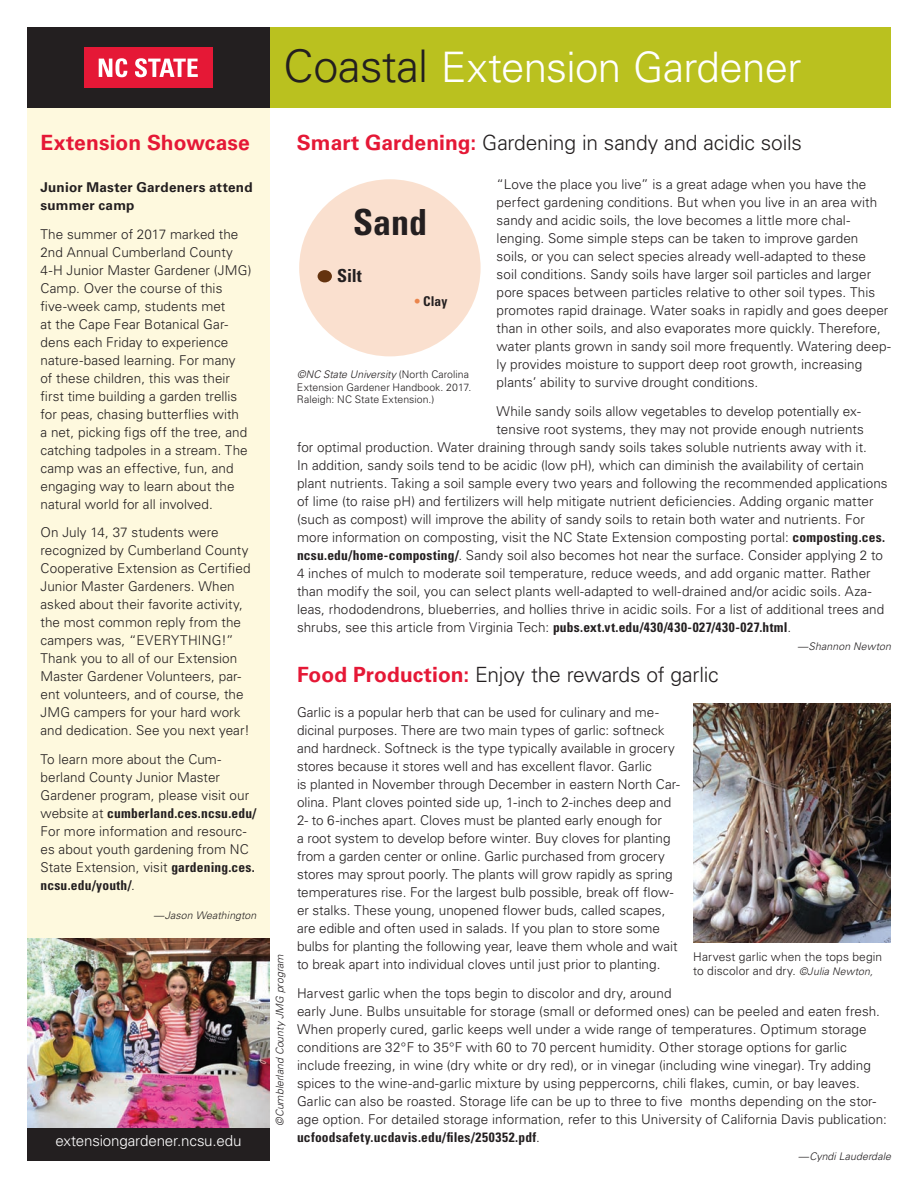
<style>
.page{position:relative;width:918px;height:1188px;background:#fff}
.page>*{position:absolute;margin:0;border:0;box-sizing:border-box;transform-origin:0 0}
.t1{font:300 42px "Univers LT Std";letter-spacing:-.015em;color:#fff}
.t2{font:700 condensed 36px "Univers";color:#231f20}
.Section_Head_2015{font:300 21px "Univers LT Std";letter-spacing:-.01em;color:#231f20}
.t3{font:700 21px "Univers LT Std";letter-spacing:.005em;color:#e51836}
._2015_Body_Text{font:700 condensed 18px "Univers LT Std";color:#231f20}
.t4{font:300 15.15px "Univers LT Std";letter-spacing:-.01em;color:#fff}
._2015_Body_Text-2{font:300 13.5px/18px "Univers LT Std";letter-spacing:.005em;color:#231f20}
._2015_Body_Text-3{font:700 condensed 13.5px "Univers LT Std";letter-spacing:.035em;color:#231f20}
._2015_Body_Text-4{font:700 13.5px/18px "Univers LT Std";letter-spacing:.02em;color:#231f20}
._2015_Byline{font:300 12px/14.4px "Univers LT Std";letter-spacing:.01em;color:#231f20}
._2015_Byline-2{font:300 10.5px/12.6px "Univers LT Std";letter-spacing:.005em;color:#231f20}
._2015_Byline-3{font:italic 300 10.5px "Univers LT Std";letter-spacing:.01em;color:#231f20}
.s1{font-size:45px;color:#231f20}
.s2{font-weight:700;color:#e51836}
.s3{font-weight:700;font-stretch:condensed}
.s4{font-weight:300;font-stretch:normal}
.s5{color:#ea854c}
.s6{font-style:italic}
.s7{font-style:italic;font-size:10.5px}
</style>
<div class="page">
<div style="left:270px;top:27px;width:621px;height:81px;background:#bac11f"></div>
<div style="left:27px;top:27px;width:243px;height:81px;background:#231f20"></div>
<div style="left:84px;top:48px;width:129px;height:40px;background:#e51836"></div>
<svg style="left:99px;top:58px;width:28px;height:19px"></svg>
<svg style="left:135px;top:58px;width:63px;height:19px"></svg>
<div style="left:27px;top:1127px;width:243px;height:34px;background:#231f20"></div>
<div style="left:27px;top:108px;width:243px;height:1019px;background:#fef9de"></div>
<img style="left:693px;top:703px;width:197px;height:239px">
<img style="left:27px;top:938px;width:243px;height:189px">
<div style="left:299px;top:179px;width:182px;height:177px;background:#fae0cf;border-radius:50%"></div>
<div style="left:318px;top:270px;width:14px;height:12px;background:#64330f;border-radius:50%"></div>
<p class="t1" style="left:284px;top:42px;width:519px"><span class="s1">Coastal</span> Extension Gardener</p>
<p class="t3" style="left:40px;top:131px;width:211px">Extension Showcase</p>
<p class="Section_Head_2015" style="left:297px;top:130px;width:507px"><span class="s2">Smart Gardening:</span> Gardening in sandy and acidic soils</p>
<p class="_2015_Body_Text-4" style="left:40px;top:178px;width:214px">Junior Master Gardeners attend summer camp</p>
<p class="_2015_Body_Text-2" style="left:40px;top:225px;width:212px">The summer of 2017 marked the<br>2nd Annual Cumberland County<br>4-H Junior Master Gardener (JMG)<br>Camp. Over the course of this five-week camp, students met<br>at the Cape Fear Botanical Gar&shy;dens each Friday to experience nature-based learning. For many<br>of these children, this was their first time building a garden trellis for peas, chasing butterflies with<br>a net, picking figs off the tree, and catching tadpoles in a stream. The camp was an effective, fun, and engaging way to learn about the natural world for all involved.</p>
<p class="_2015_Body_Text-2" style="left:40px;top:524px;width:212px">On July 14, 37 students were recognized by Cumberland County<br>Cooperative Extension as Certified<br>Junior Master Gardeners. When asked about their favorite activity, the most common reply from the campers was, “EVERYTHING!”<br>Thank you to all of our Extension<br>Master Gardener Volunteers, par&shy;ent volunteers, and of course, the<br>JMG campers for your hard work and dedication. See you next year!</p>
<p class="_2015_Body_Text-2" style="left:40px;top:750px;width:217px">To learn more about the Cum&shy;berland County Junior Master<br>Gardener program, please visit our website at <span class="s3">cumberland.ces.ncsu.edu/<br></span>For more information and resourc&shy;es about youth gardening from NC<br>State Extension, visit <span class="s3">gardening.ces. ncsu.edu/youth/</span>.</p>
<p class="_2015_Byline-3" style="left:153px;top:909px;width:105px">—Jason Weathington</p>
<p class="t4" style="left:56px;top:1132px;width:187px">extensiongardener.ncsu.edu</p>
<p class="_2015_Byline-3" style="left:273px;top:1126px;width:173px;rotate:-90deg">©Cumblerland County JMG program</p>
<p class="_2015_Body_Text-2" style="left:497px;top:175px;width:396px">“Love the place you live” is a great adage when you have the perfect gardening conditions. But when you live in an area with sandy and acidic soils, the love becomes a little more chal&shy;lenging. Some simple steps can be taken to improve garden soils, or you can select species already well-adapted to these<br>soil conditions. Sandy soils have larger soil particles and larger pore spaces between particles relative to other soil types. This promotes rapid drainage. Water soaks in rapidly and goes deeper than in other soils, and also evaporates more quickly. Therefore, water plants grown in sandy soil more frequently. Watering deep&shy;ly provides moisture to support deep root growth, increasing plants’ ability to survive drought conditions.</p>
<p class="_2015_Body_Text-2" style="left:497px;top:402px;width:366px">While sandy soils allow vegetables to develop potentially ex-</p>
<p class="_2015_Body_Text-2" style="left:497px;top:420px;width:369px">tensive root systems, they may not provide enough nutrients</p>
<p class="_2015_Body_Text-2" style="left:297px;top:438px;width:571px">for optimal production. Water draining through sandy soils takes soluble nutrients away with it.</p>
<p class="_2015_Body_Text-2" style="left:297px;top:456px;width:568px">In addition, sandy soils tend to be acidic (low pH), which can diminish the availability of certain</p>
<p class="_2015_Body_Text-2" style="left:297px;top:474px;width:592px">plant nutrients. Taking a soil sample every two years and following the recommended applications</p>
<p class="_2015_Body_Text-2" style="left:297px;top:492px;width:578px">of lime (to raise pH) and fertilizers will help mitigate nutrient deficiencies. Adding organic matter</p>
<p class="_2015_Body_Text-2" style="left:297px;top:510px;width:569px">(such as compost) will improve the ability of sandy soils to retain both water and nutrients. For</p>
<p class="_2015_Body_Text-2" style="left:297px;top:528px;width:590px">more information on composting, visit the NC State Extension composting portal: <span class="s3">composting.ces.</span></p>
<p class="_2015_Body_Text-2" style="left:297px;top:546px;width:587px"><span class="s3">ncsu.edu/home-composting/</span>. Sandy soil also becomes hot near the surface. Consider applying 2 to</p>
<p class="_2015_Body_Text-2" style="left:297px;top:564px;width:575px">4 inches of mulch to moderate soil temperature, reduce weeds, and add organic matter. Rather</p>
<p class="_2015_Body_Text-2" style="left:297px;top:582px;width:576px">than modify the soil, you can select plants well-adapted to well-drained and/or acidic soils. Aza-</p>
<p class="_2015_Body_Text-2" style="left:297px;top:600px;width:589px">leas, rhododendrons, blueberries, and hollies thrive in acidic soils. For a list of additional trees and</p>
<p class="_2015_Body_Text-3" style="left:297px;top:619px;width:496px"><span class="s4">shrubs, see this article from Virginia Tech:</span> pubs.ext.vt.edu/430/430-027/430-027.html<span class="s4">.</span></p>
<p class="_2015_Byline-3" style="left:797px;top:640px;width:95px">—Shannon Newton</p>
<p class="t2" style="left:353px;top:200px;width:76px">Sand</p>
<p class="_2015_Body_Text" style="left:337px;top:264px;width:26px">Silt</p>
<p class="_2015_Body_Text-3" style="left:414px;top:293px;width:35px"><span class="s5">•</span> Clay</p>
<p class="_2015_Byline-2" style="left:297px;top:368px;width:176px"><span class="s6">©NC State University</span> (North Carolina<br>Extension Gardener Handbook. 2017.<br>Raleigh: NC State Extension.)</p>
<p class="Section_Head_2015" style="left:297px;top:661px;width:423px"><span class="s2">Food Production:</span> Enjoy the rewards of garlic</p>
<p class="_2015_Body_Text-2" style="left:297px;top:704px;width:384px">Garlic is a popular herb that can be used for culinary and me&shy;dicinal purposes. There are two main types of garlic: softneck and hardneck. Softneck is the type typically available in grocery stores because it stores well and has excellent flavor. Garlic<br>is planted in November through December in eastern North Car&shy;olina. Plant cloves pointed side up, 1-inch to 2-inches deep and 2- to 6-inches apart. Cloves must be planted early enough for<br>a root system to develop before winter. Buy cloves for planting from a garden center or online. Garlic purchased from grocery stores may sprout poorly. The plants will grow rapidly as spring temperatures rise. For the largest bulb possible, break off flow&shy;er stalks. These young, unopened flower buds, called scapes, are edible and often used in salads. If you plan to store some bulbs for planting the following year, leave them whole and wait to break apart into individual cloves until just prior to planting.</p>
<p class="_2015_Body_Text-2" style="left:297px;top:984px;width:591px">Harvest garlic when the tops begin to discolor and dry, around<br>early June. Bulbs unsuitable for storage (small or deformed ones) can be peeled and eaten fresh.<br>When properly cured, garlic keeps well under a wide range of temperatures. Optimum storage conditions are 32°F to 35°F with 60 to 70 percent humidity. Other storage options for garlic include freezing, in wine (dry white or dry red), or in vinegar (including wine vinegar). Try adding spices to the wine-and-garlic mixture by using peppercorns, chili flakes, cumin, or bay leaves.<br>Garlic can also be roasted. Storage life can be up to three to five months depending on the stor&shy;age option. For detailed storage information, refer to this University of California Davis publication: <span class="s3">ucfoodsafety.ucdavis.edu/files/250352.pdf</span>.</p>
<p class="_2015_Byline-3" style="left:798px;top:1150px;width:94px">—Cyndi Lauderdale</p>
<p class="_2015_Byline" style="left:693px;top:950px;width:190px">Harvest garlic when the tops begin to discolor and dry. <span class="s7">©Julia Newton,</span></p>
</div>
